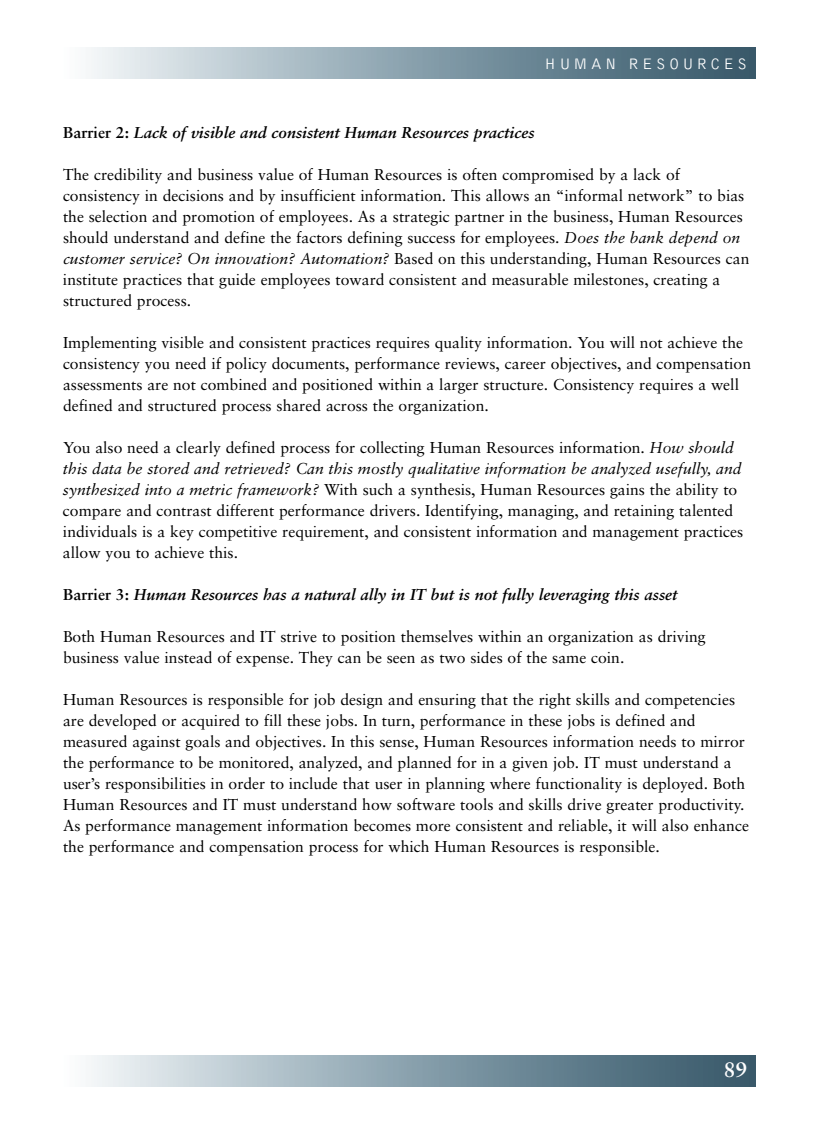
<style>
.page{position:relative;width:819px;height:1134px;background:#fff}
.page>*{position:absolute;margin:0;border:0;box-sizing:border-box;transform-origin:0 0}
.t1{font:700 21px "Sabon";color:#fff}
.t2{font:15.75px/21px "Sabon";color:#000}
.t3{font:italic 700 15.75px "Sabon";color:#000}
.t4{font:300 15.75px "Bell Gothic";letter-spacing:.22em;color:#fff}
.s1{font-style:normal}
.s2{font-style:italic}
</style>
<div class="page">
<img style="left:91px;top:47px;width:665px;height:32px">
<img style="left:91px;top:1055px;width:665px;height:32px">
<p class="t4" style="left:545px;top:58px;width:204px">HUMAN RESOURCES</p>
<p class="t3" style="left:63px;top:126px;width:473px"><span class="s1">Barrier 2:</span> Lack of visible and consistent Human Resources practices</p>
<p class="t2" style="left:63px;top:165px;width:688px">The credibility and business value of Human Resources is often compromised by a lack of consistency in decisions and by insufficient information. This allows an “informal network” to bias the selection and promotion of employees. As a strategic partner in the business, Human Resources should understand and define the factors defining success for employees. <span class="s2">Does the bank depend on customer service? On innovation? Automation?</span> Based on this understanding, Human Resources can institute practices that guide employees toward consistent and measurable milestones, creating a structured process.</p>
<p class="t2" style="left:63px;top:333px;width:690px">Implementing visible and consistent practices requires quality information. You will not achieve the consistency you need if policy documents, performance reviews, career objectives, and compensation assessments are not combined and positioned within a larger structure. Consistency requires a well defined and structured process shared across the organization.</p>
<p class="t2" style="left:63px;top:438px;width:682px">You also need a clearly defined process for collecting Human Resources information. <span class="s2">How should this data be stored and retrieved? Can this mostly qualitative information be analyzed usefully, and synthesized into a metric framework?</span> With such a synthesis, Human Resources gains the ability to compare and contrast different performance drivers. Identifying, managing, and retaining talented individuals is a key competitive requirement, and consistent information and management practices allow you to achieve this.</p>
<p class="t3" style="left:63px;top:588px;width:616px"><span class="s1">Barrier 3:</span> Human Resources has a natural ally in IT but is not fully leveraging this asset</p>
<p class="t2" style="left:63px;top:627px;width:644px">Both Human Resources and IT strive to position themselves within an organization as driving business value instead of expense. They can be seen as two sides of the same coin.</p>
<p class="t2" style="left:63px;top:690px;width:688px">Human Resources is responsible for job design and ensuring that the right skills and competencies are developed or acquired to fill these jobs. In turn, performance in these jobs is defined and measured against goals and objectives. In this sense, Human Resources information needs to mirror the performance to be monitored, analyzed, and planned for in a given job. IT must understand a user’s responsibilities in order to include that user in planning where functionality is deployed. Both Human Resources and IT must understand how software tools and skills drive greater productivity.<br>As performance management information becomes more consistent and reliable, it will also enhance the performance and compensation process for which Human Resources is responsible.</p>
<h1 class="t1" style="left:724px;top:1061px;width:25px">89</h1>
</div>
